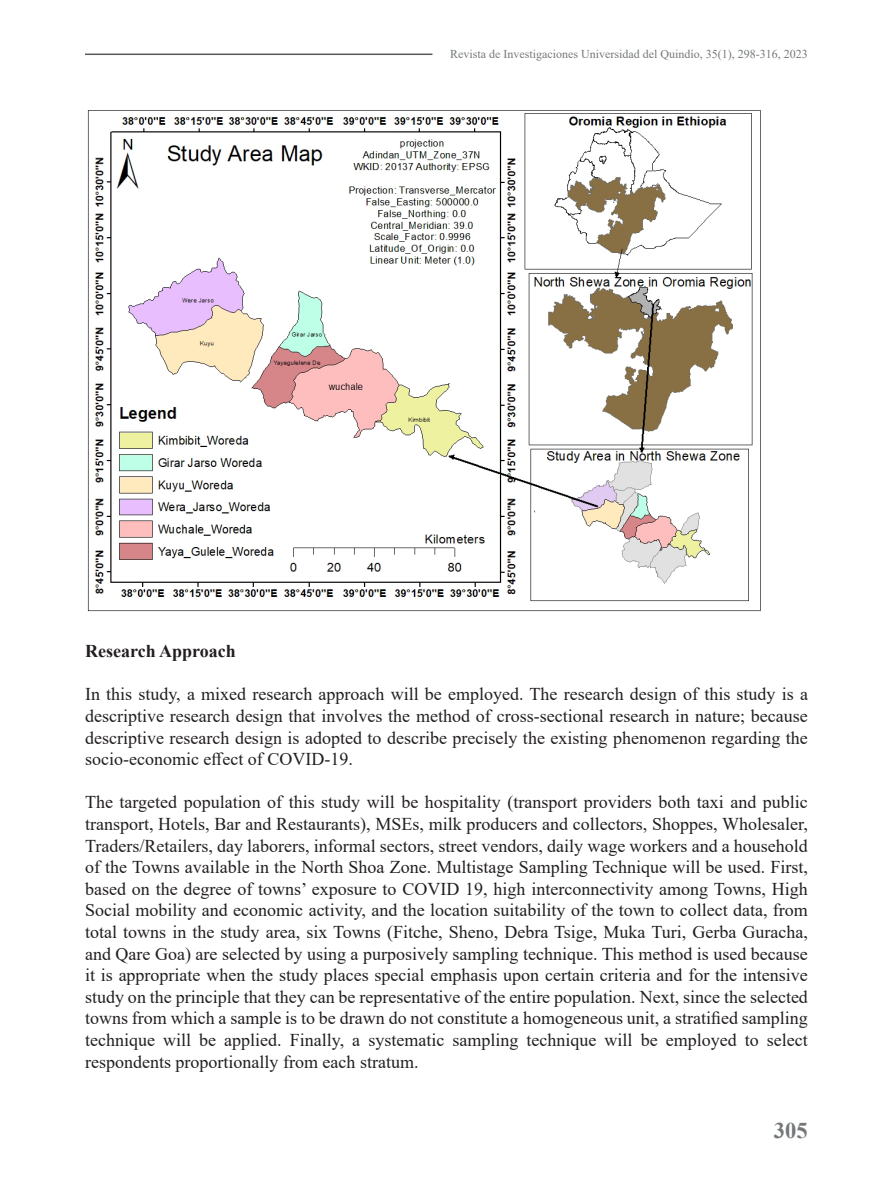
<style>
.page{position:relative;width:893px;height:1188px;background:#fff}
.page>*{position:absolute;margin:0;border:0;box-sizing:border-box;transform-origin:0 0}
.t1{font:700 22.5px "Times New Roman";color:#74787a}
.Parrafo{font:18px/21.6px "Times New Roman";color:#231f20;text-align:justify}
.Parrafo-2{font:700 18px "Times New Roman";color:#231f20}
.esquinas{font:12px "Times New Roman";color:#74787a}
</style>
<div class="page">
<hr style="left:85px;top:54px;width:723px;height:1px;background:#57585a">
<img style="left:87px;top:110px;width:674px;height:502px">
<svg style="left:432px;top:53px;width:376px;height:2px"></svg>
<p class="esquinas" style="left:450px;top:46px;width:359px">Revista de Investigaciones Universidad del Quindío, 35(1), 298-316, 2023</p>
<p class="Parrafo-2" style="left:85px;top:638px;width:152px">Research Approach</p>
<p class="Parrafo" style="left:85px;top:683px;width:724px">In this study, a mixed research approach will be employed. The research design of this study is a descriptive research design that involves the method of cross-sectional research in nature; because descriptive research design is adopted to describe precisely the existing phenomenon regarding the socio-economic effect of COVID-19.</p>
<p class="Parrafo" style="left:85px;top:791px;width:724px">The targeted population of this study will be hospitality (transport providers both taxi and public transport, Hotels, Bar and Restaurants), MSEs, milk producers and collectors, Shoppes, Wholesaler, Traders/Retailers, day laborers, informal sectors, street vendors, daily wage workers and a household of the Towns available in the North Shoa Zone. Multistage Sampling Technique will be used. First, based on the degree of towns’ exposure to COVID 19, high interconnectivity among Towns, High Social mobility and economic activity, and the location suitability of the town to collect data, from total towns in the study area, six Towns (Fitche, Sheno, Debra Tsige, Muka Turi, Gerba Guracha, and Qare Goa) are selected by using a purposively sampling technique. This method is used because it is appropriate when the study places special emphasis upon certain criteria and for the intensive study on the principle that they can be representative of the entire population. Next, since the selected towns from which a sample is to be drawn do not constitute a homogeneous unit, a stratified sampling technique will be applied. Finally, a systematic sampling technique will be employed to select respondents proportionally from each stratum.</p>
<p class="t1" style="left:774px;top:1114px;width:35px">305</p>
</div>
